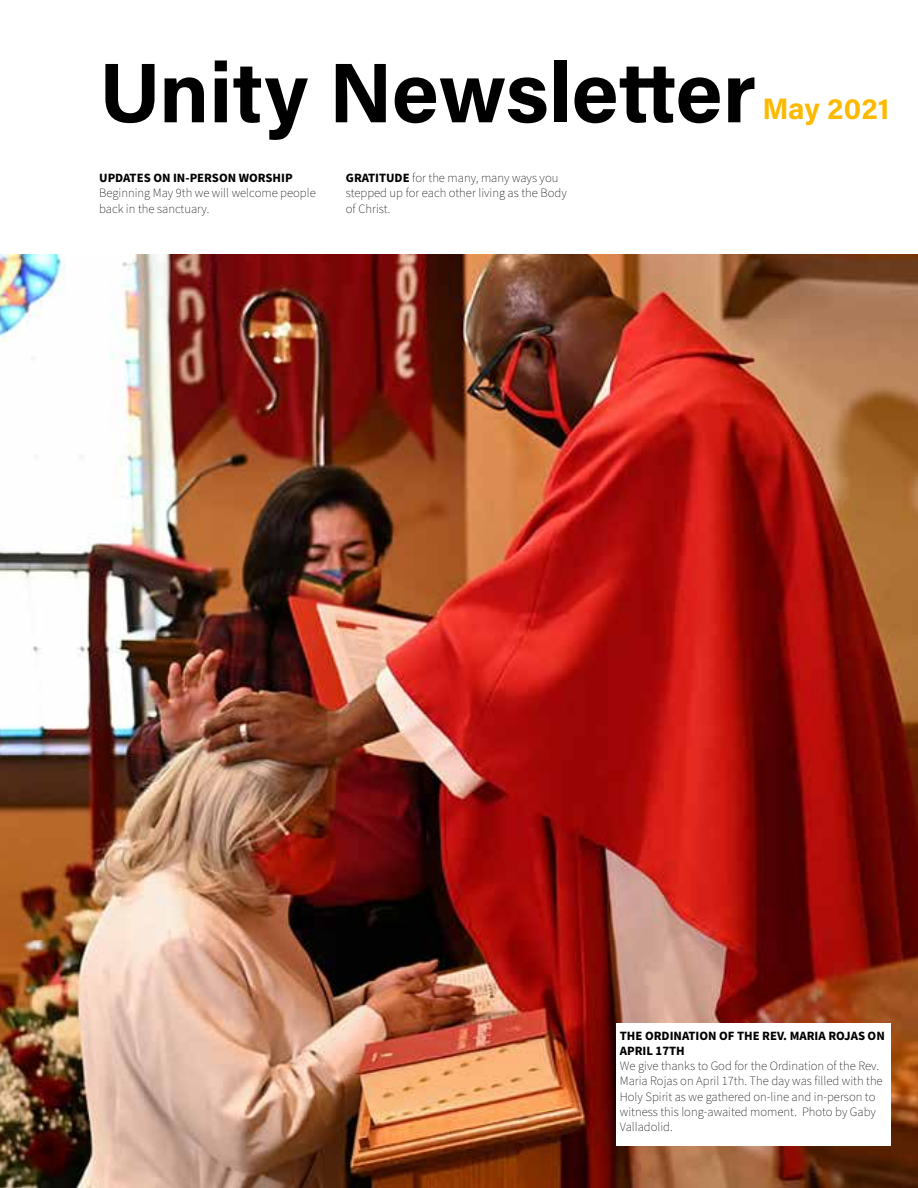
<style>
.page{position:relative;width:918px;height:1188px;background:#fff}
.page>*{position:absolute;margin:0;border:0;box-sizing:border-box;transform-origin:0 0}
.t1{font:700 84.6px "Acumin Pro";letter-spacing:-.005em;color:#000}
.t2{font:700 29.7px "Acumin Pro";color:#fbba00}
.t3{font:200 12.75px/15.3px "Source Sans Pro";color:#000}
.t4{font:700 12.75px/15.3px "Source Sans Pro";color:#000}
.s1{font-weight:700}
</style>
<div class="page">
<img style="left:0;top:254px;width:918px;height:934px">
<div style="left:617px;top:1024px;width:274px;height:122px;background:#fff"></div>
<h1 class="t1" style="left:99px;top:33px;width:658px">Unity Newsletter</h1>
<h2 class="t2" style="left:763px;top:88px;width:128px">May 2021</h2>
<p class="t4" style="left:99px;top:171px;width:195px">UPDATES ON IN-PERSON WORSHIP</p>
<p class="t3" style="left:99px;top:186px;width:218px">Beginning May 9th we will welcome people back in the sanctuary.</p>
<p class="t3" style="left:346px;top:170px;width:222px"><span class="s1">GRATITUDE</span> for the many, many ways you stepped up for each other living as the Body of Christ.</p>
<p class="t4" style="left:620px;top:1028px;width:267px">THE ORDINATION OF THE REV. MARIA ROJAS ON<br>APRIL 17TH</p>
<p class="t3" style="left:620px;top:1058px;width:264px">We give thanks to God for the Ordination of the Rev.<br>Maria Rojas on April 17th. The day was filled with the Holy Spirit as we gathered on-line and in-person to witness this long-awaited moment. Photo by Gaby Valladolid.</p>
</div>
